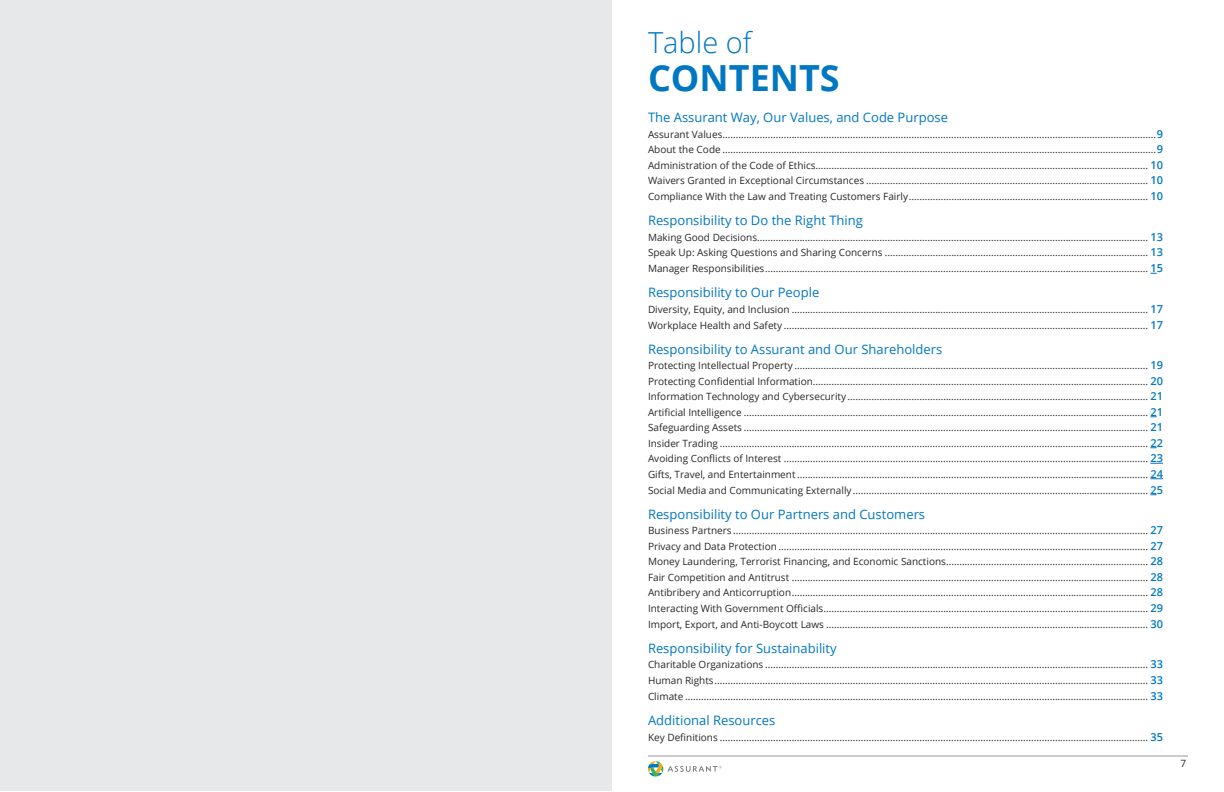
<style>
.page{position:relative;width:1224px;height:792px;background:#fff}
.page>*{position:absolute;margin:0;border:0;box-sizing:border-box;transform-origin:0 0}
.t1{font:700 36px "Open Sans";color:#0077c1}
.t2{font:300 29px "Open Sans";color:#0077c1}
.t3{font:13px "Open Sans";color:#0077c1}
.t4{font:10px/15.6px "Open Sans";color:#292829;text-align:justify}
.s1{font-weight:600;font-size:11px;color:#0077c1}
</style>
<div class="page">
<hr style="left:648px;top:756px;width:540px;height:1px;background:#989899">
<svg style="left:648px;top:761px;width:73px;height:16px"></svg>
<svg style="left:1150px;top:463px;width:13px;height:1px"></svg>
<svg style="left:1150px;top:478px;width:13px;height:1px"></svg>
<div style="left:0;top:0;width:612px;height:791px;background:#e7e8e9"></div>
<h2 class="t2" style="left:648px;top:23px;width:105px">Table of</h2>
<h1 class="t1" style="left:648px;top:52px;width:193px">CONTENTS</h1>
<h3 class="t3" style="left:648px;top:109px;width:302px">The Assurant Way, Our Values, and Code Purpose</h3>
<p class="t4" style="left:648px;top:126px;width:517px">Assurant Values...................................................................................................................................................................<span class="s1">9<br></span>About the Code ...................................................................................................................................................................<span class="s1">9<br></span>Administration of the Code of Ethics............................................................................................................................. <span class="s1">10<br></span>Waivers Granted in Exceptional Circumstances .......................................................................................................... <span class="s1">10<br></span>Compliance With the Law and Treating Customers Fairly.......................................................................................... <span class="s1">10</span></p>
<h3 class="t3" style="left:648px;top:212px;width:216px">Responsibility to Do the Right Thing</h3>
<p class="t4" style="left:648px;top:229px;width:517px">Making Good Decisions................................................................................................................................................... <span class="s1">13<br></span>Speak Up: Asking Questions and Sharing Concerns ................................................................................................... <span class="s1">13<br></span>Manager Responsibilities................................................................................................................................................ <span class="s1">15</span></p>
<h3 class="t3" style="left:648px;top:284px;width:173px">Responsibility to Our People</h3>
<p class="t4" style="left:648px;top:301px;width:517px;line-height:16px">Diversity, Equity, and Inclusion ...................................................................................................................................... <span class="s1">17<br></span>Workplace Health and Safety ......................................................................................................................................... <span class="s1">17</span></p>
<h3 class="t3" style="left:648px;top:340px;width:296px">Responsibility to Assurant and Our Shareholders</h3>
<p class="t4" style="left:648px;top:358px;width:517px">Protecting Intellectual Property ..................................................................................................................................... <span class="s1">19<br></span>Protecting Confidential Information.............................................................................................................................. <span class="s1">20<br></span>Information Technology and Cybersecurity ................................................................................................................. <span class="s1">21<br></span>Artificial Intelligence ........................................................................................................................................................ <span class="s1">21<br></span>Safeguarding Assets ........................................................................................................................................................ <span class="s1">21<br></span>Insider Trading ................................................................................................................................................................. <span class="s1">22<br></span>Avoiding Conflicts of Interest ......................................................................................................................................... <span class="s1">23<br></span>Gifts, Travel, and Entertainment.................................................................................................................................... <span class="s1">24<br></span>Social Media and Communicating Externally ............................................................................................................... <span class="s1">25</span></p>
<h3 class="t3" style="left:648px;top:505px;width:279px">Responsibility to Our Partners and Customers</h3>
<p class="t4" style="left:648px;top:523px;width:517px">Business Partners ............................................................................................................................................................ <span class="s1">27<br></span>Privacy and Data Protection ........................................................................................................................................... <span class="s1">27<br></span>Money Laundering, Terrorist Financing, and Economic Sanctions............................................................................ <span class="s1">28<br></span>Fair Competition and Antitrust ...................................................................................................................................... <span class="s1">28<br></span>Antibribery and Anticorruption...................................................................................................................................... <span class="s1">28<br></span>Interacting With Government Officials.......................................................................................................................... <span class="s1">29<br></span>Import, Export, and Anti-Boycott Laws ......................................................................................................................... <span class="s1">30</span></p>
<h3 class="t3" style="left:648px;top:639px;width:190px">Responsibility for Sustainability</h3>
<p class="t4" style="left:648px;top:657px;width:517px">Charitable Organizations ................................................................................................................................................ <span class="s1">33<br></span>Human Rights................................................................................................................................................................... <span class="s1">33<br></span>Climate .............................................................................................................................................................................. <span class="s1">33</span></p>
<h3 class="t3" style="left:648px;top:711px;width:129px">Additional Resources</h3>
<p class="t4" style="left:648px;top:729px;width:517px">Key Definitions ................................................................................................................................................................. <span class="s1">35</span></p>
<p class="t4" style="left:1181px;top:755px;width:7px">7</p>
</div>
